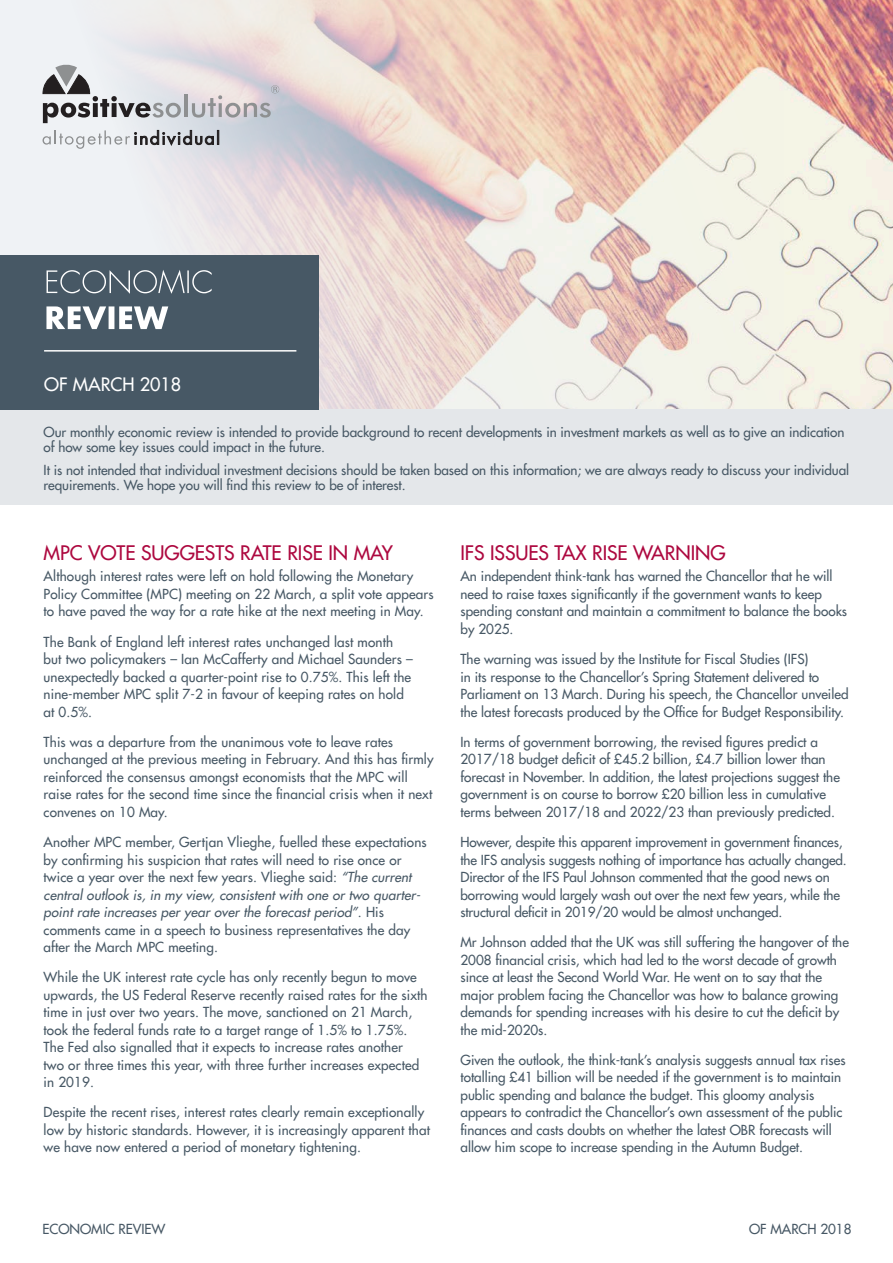
<style>
.page{position:relative;width:893px;height:1263px;background:#fff}
.page>*{position:absolute;margin:0;border:0;box-sizing:border-box;transform-origin:0 0}
.heading_2{font:19.5px "Futura LT";letter-spacing:-.005em;color:#ad083f}
.DATE{font:18px "Futura LT";color:#fff}
.body_text{font:13.5px/17.5px "Futura LT";color:#475865}
.s1{font-style:italic}
</style>
<div class="page">
<img style="left:783px;top:0;width:110px;height:409px">
<svg style="left:0;top:0;width:783px;height:409px;background:#eadad3"></svg>
<div style="left:0;top:409px;width:893px;height:96px;background:#e4e7ea"></div>
<div style="left:0;top:255px;width:319px;height:154px;background:#475865"></div>
<svg style="left:46px;top:306px;width:122px;height:23px"></svg>
<svg style="left:47px;top:270px;width:165px;height:24px"></svg>
<hr style="left:44px;top:350px;width:252px;height:2px;background:#fff">
<hr style="left:184px;top:94px;width:3px;height:23px;background:#8e9091">
<svg style="left:43px;top:65px;width:138px;height:58px"></svg>
<svg style="left:43px;top:130px;width:176px;height:19px"></svg>
<svg style="left:192px;top:85px;width:87px;height:33px;background:#d0cacf"></svg>
<p class="DATE" style="left:44px;top:373px;width:139px">OF MARCH 2018</p>
<p class="body_text" style="left:44px;top:424px;width:802px;line-height:15px">Our monthly economic review is intended to provide background to recent developments in investment markets as well as to give an indication of how some key issues could impact in the future.</p>
<p class="body_text" style="left:44px;top:463px;width:807px;line-height:15px">It is not intended that individual investment decisions should be taken based on this information; we are always ready to discuss your individual requirements. We hope you will find this review to be of interest.</p>
<p class="heading_2" style="left:44px;top:540px;width:351px">MPC VOTE SUGGESTS RATE RISE IN MAY</p>
<p class="body_text" style="left:44px;top:567px;width:391px">Although interest rates were left on hold following the Monetary<br>Policy Committee (MPC) meeting on 22 March, a split vote appears to have paved the way for a rate hike at the next meeting in May.</p>
<p class="body_text" style="left:44px;top:633px;width:371px">The Bank of England left interest rates unchanged last month but two policymakers – Ian McCafferty and Michael Saunders – unexpectedly backed a quarter-point rise to 0.75%. This left the nine-member MPC split 7-2 in favour of keeping rates on hold at 0.5%.</p>
<p class="body_text" style="left:44px;top:733px;width:391px">This was a departure from the unanimous vote to leave rates unchanged at the previous meeting in February. And this has firmly reinforced the consensus amongst economists that the MPC will raise rates for the second time since the financial crisis when it next convenes on 10 May.</p>
<p class="body_text" style="left:44px;top:833px;width:385px">Another MPC member, Gertjan Vlieghe, fuelled these expectations by confirming his suspicion that rates will need to rise once or twice a year over the next few years. Vlieghe said: <span class="s1">“The current central outlook is, in my view, consistent with one or two quarter&shy;point rate increases per year over the forecast period”</span>. His comments came in a speech to business representatives the day after the March MPC meeting.</p>
<p class="body_text" style="left:44px;top:968px;width:385px">While the UK interest rate cycle has only recently begun to move upwards, the US Federal Reserve recently raised rates for the sixth time in just over two years. The move, sanctioned on 21 March, took the federal funds rate to a target range of 1.5% to 1.75%.<br>The Fed also signalled that it expects to increase rates another<br>two or three times this year, with three further increases expected in 2019.</p>
<p class="body_text" style="left:44px;top:1103px;width:388px">Despite the recent rises, interest rates clearly remain exceptionally low by historic standards. However, it is increasingly apparent that we have now entered a period of monetary tightening.</p>
<p class="heading_2" style="left:460px;top:540px;width:267px">IFS ISSUES TAX RISE WARNING</p>
<p class="body_text" style="left:460px;top:567px;width:388px">An independent think-tank has warned the Chancellor that he will need to raise taxes significantly if the government wants to keep spending constant and maintain a commitment to balance the books by 2025.</p>
<p class="body_text" style="left:460px;top:650px;width:389px">The warning was issued by the Institute for Fiscal Studies (IFS)<br>in its response to the Chancellor’s Spring Statement delivered to Parliament on 13 March. During his speech, the Chancellor unveiled the latest forecasts produced by the Office for Budget Responsibility.</p>
<p class="body_text" style="left:460px;top:733px;width:381px">In terms of government borrowing, the revised figures predict a 2017/18 budget deficit of £45.2 billion, £4.7 billion lower than forecast in November. In addition, the latest projections suggest the government is on course to borrow £20 billion less in cumulative terms between 2017/18 and 2022/23 than previously predicted.</p>
<p class="body_text" style="left:460px;top:833px;width:388px">However, despite this apparent improvement in government finances, the IFS analysis suggests nothing of importance has actually changed.<br>Director of the IFS Paul Johnson commented that the good news on borrowing would largely wash out over the next few years, while the structural deficit in 2019/20 would be almost unchanged.</p>
<p class="body_text" style="left:460px;top:933px;width:390px">Mr Johnson added that the UK was still suffering the hangover of the 2008 financial crisis, which had led to the worst decade of growth since at least the Second World War. He went on to say that the major problem facing the Chancellor was how to balance growing demands for spending increases with his desire to cut the deficit by the mid-2020s.</p>
<p class="body_text" style="left:460px;top:1051px;width:386px">Given the outlook, the think-tank’s analysis suggests annual tax rises totalling £41 billion will be needed if the government is to maintain public spending and balance the budget. This gloomy analysis appears to contradict the Chancellor’s own assessment of the public finances and casts doubts on whether the latest OBR forecasts will allow him scope to increase spending in the Autumn Budget.</p>
<p class="body_text" style="left:43px;top:1220px;width:124px">ECONOMIC REVIEW</p>
<p class="body_text" style="left:749px;top:1220px;width:104px">OF MARCH 2018</p>
</div>
